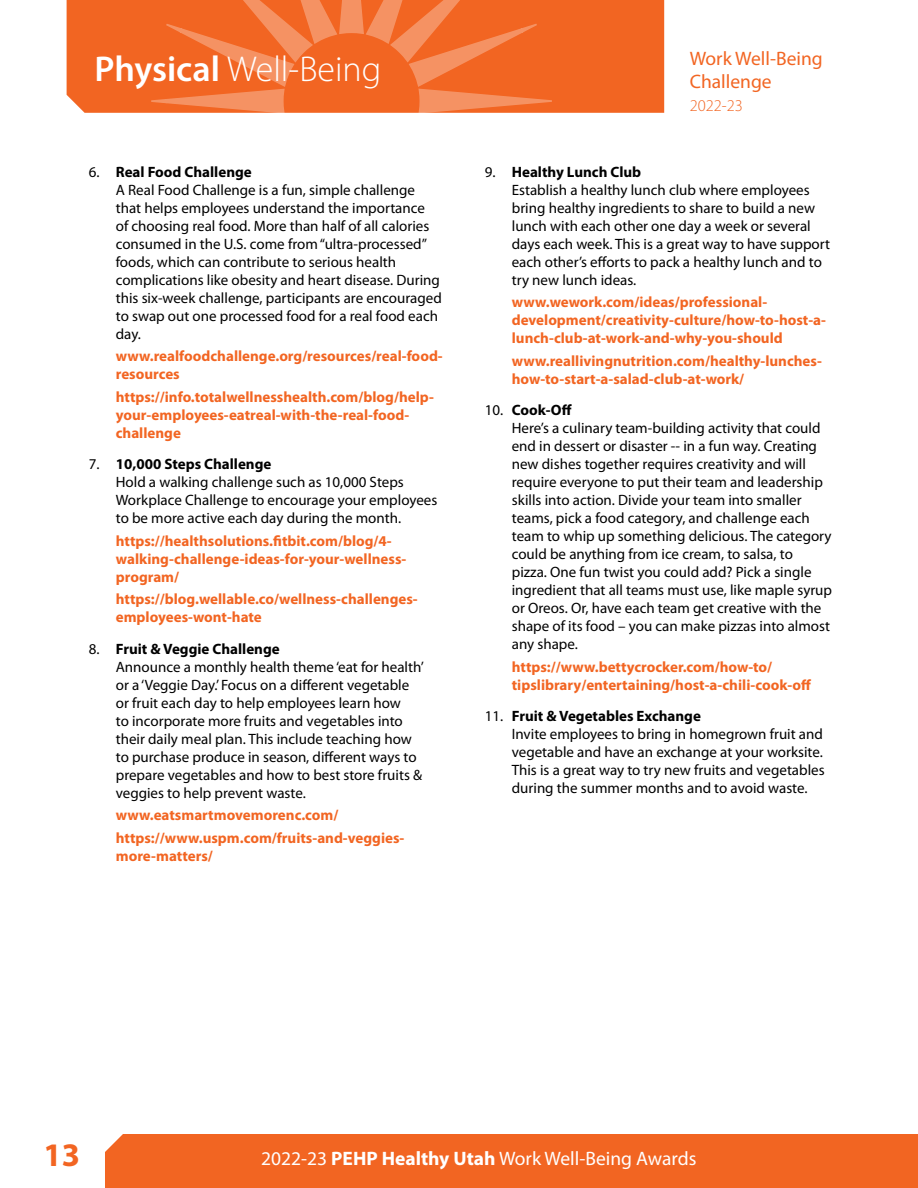
<style>
.page{position:relative;width:918px;height:1188px;background:#fff}
.page>*{position:absolute;margin:0;border:0;box-sizing:border-box;transform-origin:0 0}
.t1{font:300 36px "Myriad Pro";color:#fff}
.t2{font:700 33px "Myriad Pro";color:#f26522}
.t3{font:19.5px "Myriad Pro";color:#fff}
.t4{font:19.5px/23.4px "Myriad Pro";color:#f26522}
.t5{font:300 16.5px "Myriad Pro";color:#f26522}
.t6{font:15px/18px "Myriad Pro";color:#000}
.t7{font:700 15px/18px "Myriad Pro";color:#f26522}
.s1{font-weight:600}
.s2{font-weight:700}
</style>
<div class="page">
<div style="left:67px;top:0;width:597px;height:113px;background:#f26522"></div>
<svg style="left:151px;top:0;width:401px;height:113px;background:#f27133"></svg>
<div style="left:105px;top:1134px;width:813px;height:54px;background:#f26522"></div>
<h1 class="t1" style="left:94px;top:47px;width:288px"><span class="s1">Physical</span> Well-Being</h1>
<h3 class="t4" style="left:690px;top:46px;width:135px">Work Well-Being<br>Challenge</h3>
<p class="t5" style="left:690px;top:95px;width:55px">2022-23</p>
<p class="t6" style="left:116px;top:163px;width:328px;text-indent:-27px">6. <span class="s2">Real Food Challenge<br></span>A Real Food Challenge is a fun, simple challenge that helps employees understand the importance<br>of choosing real food. More than half of all calories consumed in the U.S. come from “ultra-processed” foods, which can contribute to serious health complications like obesity and heart disease. During this six-week challenge, participants are encouraged to swap out one processed food for a real food each day.</p>
<p class="t7" style="left:116px;top:347px;width:329px">www.realfoodchallenge.org/resources/real-food&shy;resources</p>
<p class="t7" style="left:116px;top:387px;width:320px">https://info.totalwellnesshealth.com/blog/help&shy;your-employees-eatreal-with-the-real-food&shy;challenge</p>
<p class="t6" style="left:116px;top:455px;width:323px;text-indent:-27px">7. <span class="s2">10,000 Steps Challenge<br></span>Hold a walking challenge such as 10,000 Steps Workplace Challenge to encourage your employees to be more active each day during the month.</p>
<p class="t7" style="left:116px;top:531px;width:292px">https://healthsolutions.fitbit.com/blog/4- walking-challenge-ideas-for-your-wellness&shy;program/</p>
<p class="t7" style="left:116px;top:590px;width:303px">https://blog.wellable.co/wellness-challenges&shy;employees-wont-hate</p>
<p class="t6" style="left:116px;top:640px;width:310px;text-indent:-27px">8. <span class="s2">Fruit &amp; Veggie Challenge<br></span>Announce a monthly health theme ‘eat for health’ or a ‘Veggie Day.’ Focus on a different vegetable or fruit each day to help employees learn how<br>to incorporate more fruits and vegetables into their daily meal plan. This include teaching how to purchase produce in season, different ways to prepare vegetables and how to best store fruits &amp; veggies to help prevent waste.</p>
<p class="t7" style="left:116px;top:804px;width:290px;line-height:22.5px">www.eatsmartmovemorenc.com/ https://www.uspm.com/fruits-and-veggies-</p>
<p class="t7" style="left:116px;top:846px;width:99px">more-matters/</p>
<p class="t6" style="left:512px;top:163px;width:320px;text-indent:-27px">9. <span class="s2">Healthy Lunch Club<br></span>Establish a healthy lunch club where employees bring healthy ingredients to share to build a new lunch with each other one day a week or several days each week. This is a great way to have support each other’s efforts to pack a healthy lunch and to try new lunch ideas.</p>
<p class="t7" style="left:512px;top:293px;width:316px">www.wework.com/ideas/professional&shy;development/creativity-culture/how-to-host-a&shy;lunch-club-at-work-and-why-you-should</p>
<p class="t7" style="left:512px;top:351px;width:312px">www.reallivingnutrition.com/healthy-lunches&shy;how-to-start-a-salad-club-at-work/</p>
<p class="t6" style="left:512px;top:401px;width:322px;text-indent:-27px">10. <span class="s2">Cook-Off<br></span>Here’s a culinary team-building activity that could end in dessert or disaster -- in a fun way. Creating new dishes together requires creativity and will require everyone to put their team and leadership skills into action. Divide your team into smaller teams, pick a food category, and challenge each team to whip up something delicious. The category could be anything from ice cream, to salsa, to<br>pizza. One fun twist you could add? Pick a single ingredient that all teams must use, like maple syrup or Oreos. Or, have each team get creative with the shape of its food – you can make pizzas into almost any shape.</p>
<p class="t7" style="left:512px;top:657px;width:301px">https://www.bettycrocker.com/how-to/ tipslibrary/entertaining/host-a-chili-cook-off</p>
<p class="t6" style="left:512px;top:707px;width:314px;text-indent:-27px">11. <span class="s2">Fruit &amp; Vegetables Exchange<br></span>Invite employees to bring in homegrown fruit and vegetable and have an exchange at your worksite.<br>This is a great way to try new fruits and vegetables during the summer months and to avoid waste.</p>
<h2 class="t2" style="left:43px;top:1134px;width:38px">13</h2>
<h3 class="t3" style="left:261px;top:1147px;width:437px">2022-23 <span class="s2">PEHP Healthy Utah</span> Work Well-Being Awards</h3>
</div>
